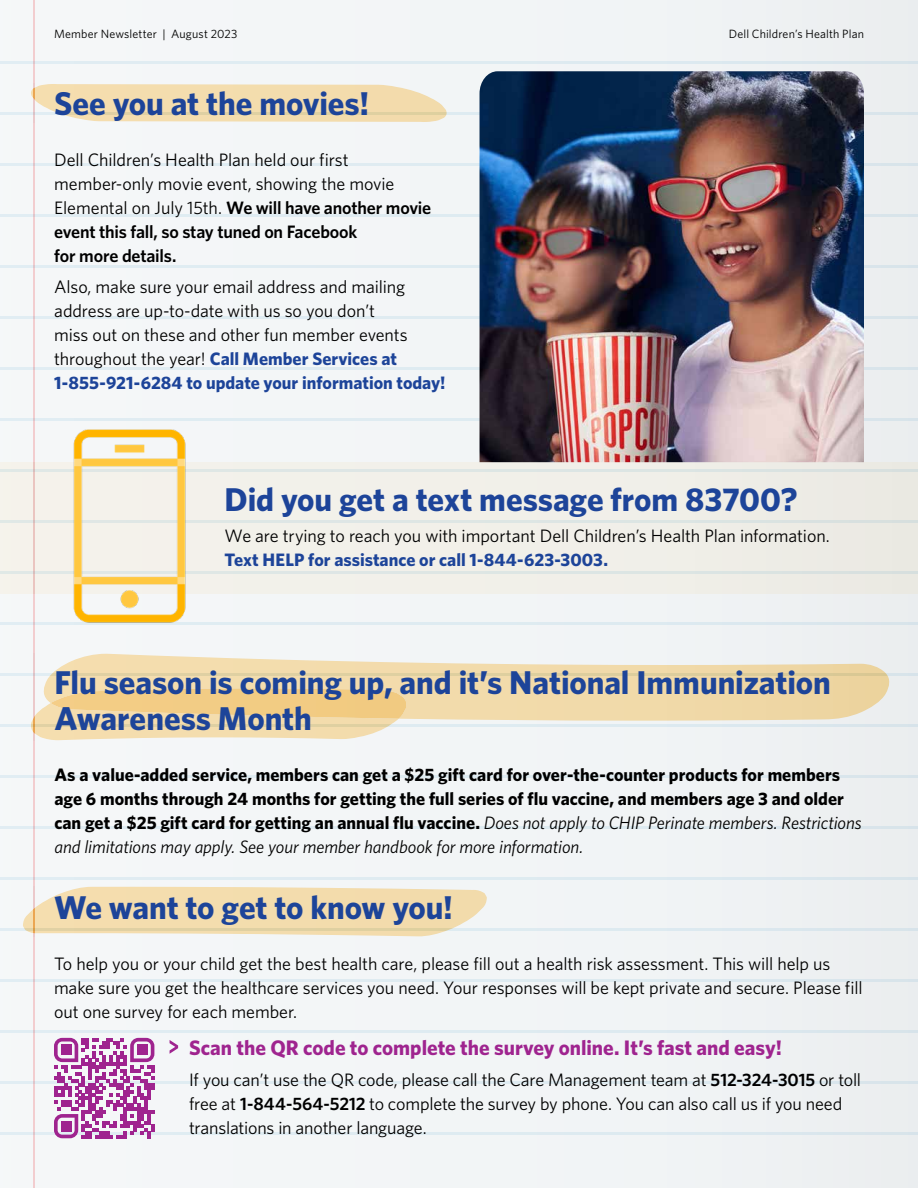
<style>
.page{position:relative;width:918px;height:1188px;background:#f2f5f6}
.page>*{position:absolute;margin:0;border:0;box-sizing:border-box;transform-origin:0 0}
.t1{font:700 33px/36px "Whitney";letter-spacing:-.005em;color:#1d4499}
.t2{font:700 21px "Whitney";color:#9f248f}
.t3{font:18px/24px "Whitney";letter-spacing:-.005em;color:#000}
.t4{font:700 18px/24px "Whitney";color:#000}
.t5{font:700 18px "Whitney";color:#1d4499}
.t6{font:12px "Whitney";letter-spacing:.015em;color:#000}
.s1{font-weight:600}
.s2{font-weight:700;color:#1d4499}
.s3{font-weight:400;font-style:italic}
</style>
<div class="page">
<hr style="left:33px;top:0;width:2px;height:1188px;background:#ed1c24">
<hr style="left:0;top:62px;width:918px;height:2px;background:#c8e4f2">
<hr style="left:0;top:113px;width:918px;height:2px;background:#c8e4f2">
<hr style="left:0;top:164px;width:918px;height:2px;background:#c8e4f2">
<hr style="left:0;top:215px;width:918px;height:2px;background:#c8e4f2">
<hr style="left:0;top:266px;width:918px;height:2px;background:#c8e4f2">
<hr style="left:0;top:317px;width:918px;height:2px;background:#c8e4f2">
<hr style="left:0;top:367px;width:918px;height:3px;background:#c8e4f2">
<hr style="left:0;top:418px;width:918px;height:3px;background:#c8e4f2">
<hr style="left:0;top:622px;width:918px;height:3px;background:#c8e4f2">
<hr style="left:0;top:673px;width:918px;height:3px;background:#c8e4f2">
<hr style="left:0;top:724px;width:918px;height:3px;background:#c8e4f2">
<hr style="left:0;top:775px;width:918px;height:3px;background:#c8e4f2">
<hr style="left:0;top:826px;width:918px;height:3px;background:#c8e4f2">
<hr style="left:0;top:877px;width:918px;height:3px;background:#c8e4f2">
<hr style="left:0;top:928px;width:918px;height:3px;background:#c8e4f2">
<hr style="left:0;top:979px;width:918px;height:3px;background:#c8e4f2">
<hr style="left:0;top:1030px;width:918px;height:3px;background:#c8e4f2">
<hr style="left:0;top:1081px;width:918px;height:3px;background:#c8e4f2">
<hr style="left:0;top:1132px;width:918px;height:3px;background:#c8e4f2">
<svg style="left:0;top:462px;width:918px;height:132px;fill:#f1efe9"></svg>
<svg style="left:30px;top:84px;width:417px;height:38px;background:#f1ddb3"></svg>
<svg style="left:23px;top:887px;width:464px;height:50px;background:#f2deb5"></svg>
<svg style="left:42px;top:654px;width:849px;height:67px;fill:#f1dbab"></svg>
<svg style="left:30px;top:688px;width:377px;height:52px;background:#f1d6a0"></svg>
<svg style="left:54px;top:1038px;width:100px;height:100px"></svg>
<div style="left:61px;top:1045px;width:10px;height:10px;background:#9f248f"></div>
<div style="left:137px;top:1045px;width:10px;height:10px;background:#9f248f"></div>
<div style="left:61px;top:1121px;width:10px;height:10px;background:#9f248f"></div>
<svg style="left:170px;top:1040px;width:8px;height:14px"></svg>
<img style="left:480px;top:71px;width:384px;height:391px">
<img style="left:24px;top:412px;width:212px;height:227px">
<p class="t6" style="left:54px;top:27px;width:185px">Member Newsletter | August 2023</p>
<p class="t6" style="left:729px;top:27px;width:137px">Dell Children’s Health Plan</p>
<h1 class="t1" style="left:54px;top:85px;width:317px">See you at the movies!</h1>
<p class="t3" style="left:54px;top:148px;width:378px">Dell Children’s Health Plan held our first member-only movie event, showing the movie Elemental on July 15th. <span class="s1">We will have another movie event this fall, so stay tuned on Facebook<br>for more details.</span></p>
<p class="t3" style="left:54px;top:274px;width:393px">Also, make sure your email address and mailing address are up-to-date with us so you don’t<br>miss out on these and other fun member events throughout the year! <span class="s2">Call Member Services at 1-855-921-6284 to update your information today!</span></p>
<h1 class="t1" style="left:225px;top:481px;width:574px">Did you get a text message from 83700?</h1>
<p class="t3" style="left:225px;top:523px;width:607px">We are trying to reach you with important Dell Children’s Health Plan information.</p>
<p class="t5" style="left:225px;top:549px;width:385px">Text HELP for assistance or call 1-844-623-3003.</p>
<h1 class="t1" style="left:54px;top:664px;width:778px">Flu season is coming up, and it’s National Immunization<br>Awareness Month</h1>
<p class="t4" style="left:54px;top:763px;width:809px">As a value-added service, members can get a $25 gift card for over-the-counter products for members age 6 months through 24 months for getting the full series of flu vaccine, and members age 3 and older can get a $25 gift card for getting an annual flu vaccine. <span class="s3">Does not apply to CHIP Perinate members. Restrictions and limitations may apply. See your member handbook for more information.</span></p>
<h1 class="t1" style="left:54px;top:888px;width:401px">We want to get to know you!</h1>
<p class="t3" style="left:54px;top:951px;width:810px">To help you or your child get the best health care, please fill out a health risk assessment. This will help us make sure you get the healthcare services you need. Your responses will be kept private and secure. Please fill out one survey for each member.</p>
<p class="t2" style="left:189px;top:1035px;width:594px">Scan the QR code to complete the survey online. It’s fast and easy!</p>
<p class="t3" style="left:189px;top:1067px;width:674px">If you can’t use the QR code, please call the Care Management team at <span class="s1">512-324-3015</span> or toll free at <span class="s1">1-844-564-5212</span> to complete the survey by phone. You can also call us if you need translations in another language.</p>
</div>
